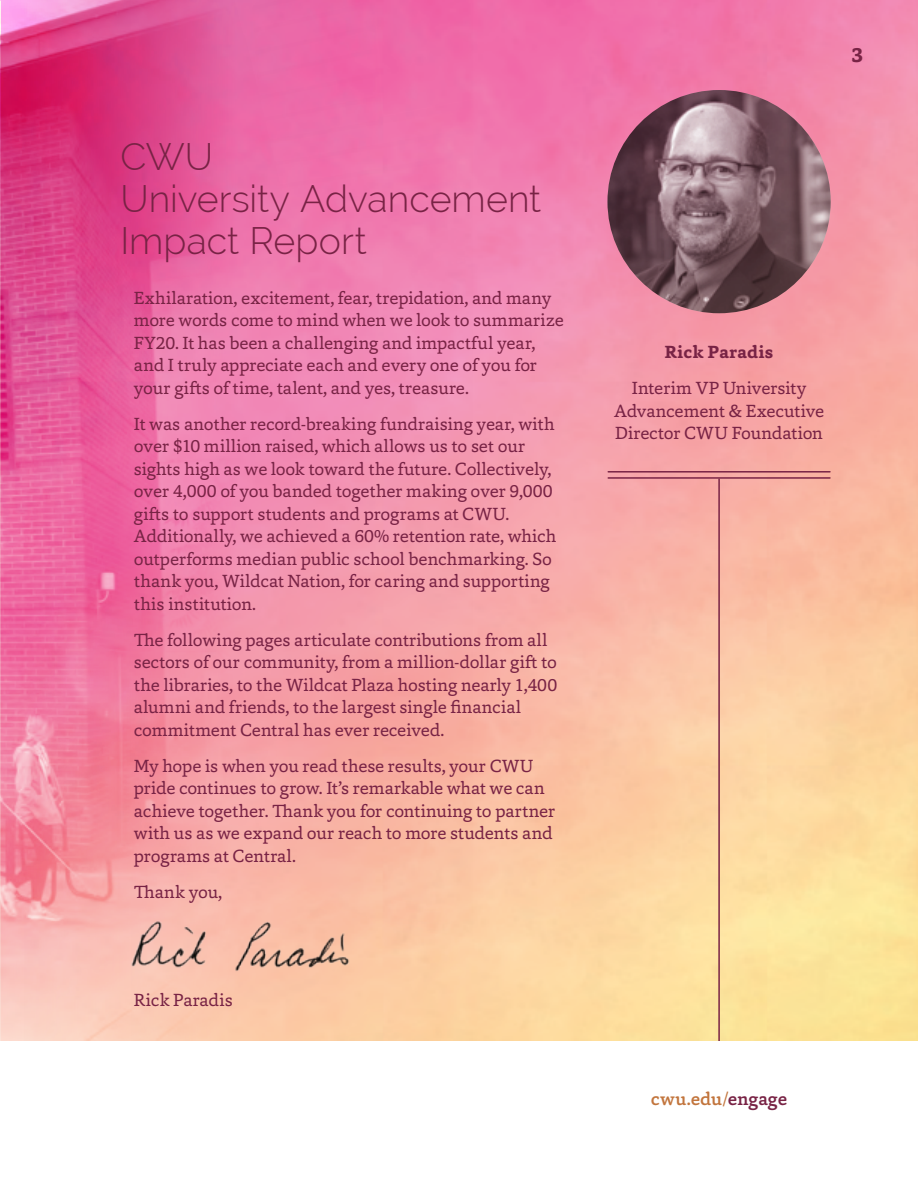
<style>
.page{position:relative;width:918px;height:1188px;background:#fff}
.page>*{position:absolute;margin:0;border:0;box-sizing:border-box;transform-origin:0 0}
.t1{font:300 37.5px/42px "Raleway";color:#782345}
.t2{font:700 21px "Capita";color:#782345}
.t3{font:500 18.45px "Capita";color:#c2753d}
.t4{font:18px/22.5px "Capita";letter-spacing:-.01em;color:#782345}
.t5{font:700 18px "Capita";letter-spacing:.02em;color:#782345}
.s1{color:#782345}
</style>
<div class="page">
<img style="left:472px;top:0;width:446px;height:1041px">
<hr style="left:718px;top:479px;width:2px;height:709px;background:#782345">
<hr style="left:608px;top:477px;width:222px;height:2px;background:#782345">
<hr style="left:608px;top:471px;width:222px;height:2px;background:#782345">
<div style="left:0;top:1042px;width:918px;height:146px;background:#fff"></div>
<svg style="left:0;top:0;width:472px;height:1041px;background:#ef84a4"></svg>
<img style="left:114px;top:908px;width:259px;height:83px">
<img style="left:607px;top:90px;width:224px;height:223px;border-radius:112px">
<h1 class="t1" style="left:120px;top:136px;width:422px">CWU<br>University Advancement<br>Impact Report</h1>
<p class="t4" style="left:134px;top:286px;width:431px">Exhilaration, excitement, fear, trepidation, and many more words come to mind when we look to summarize FY20. It has been a challenging and impactful year, and I truly appreciate each and every one of you for your gifts of time, talent, and yes, treasure.</p>
<p class="t4" style="left:134px;top:412px;width:424px">It was another record-breaking fundraising year, with over $10 million raised, which allows us to set our sights high as we look toward the future. Collectively, over 4,000 of you banded together making over 9,000 gifts to support students and programs at CWU.<br>Additionally, we achieved a 60% retention rate, which outperforms median public school benchmarking. So thank you, Wildcat Nation, for caring and supporting this institution.</p>
<p class="t4" style="left:134px;top:628px;width:425px">The following pages articulate contributions from all sectors of our community, from a million-dollar gift to the libraries, to the Wildcat Plaza hosting nearly 1,400 alumni and friends, to the largest single financial commitment Central has ever received.</p>
<p class="t4" style="left:134px;top:754px;width:423px">My hope is when you read these results, your CWU pride continues to grow. It’s remarkable what we can achieve together. Thank you for continuing to partner with us as we expand our reach to more students and programs at Central.</p>
<p class="t4" style="left:134px;top:880px;width:90px">Thank you,</p>
<p class="t4" style="left:134px;top:988px;width:100px">Rick Paradis</p>
<p class="t2" style="left:851px;top:41px;width:14px">3</p>
<p class="t5" style="left:665px;top:340px;width:110px">Rick Paradis</p>
<p class="t4" style="left:614px;top:377px;width:212px;text-align:center">Interim VP University<br>Advancement &amp; Executive<br>Director CWU Foundation</p>
<p class="t3" style="left:651px;top:1086px;width:138px">cwu.edu/<span class="s1">engage</span></p>
</div>
